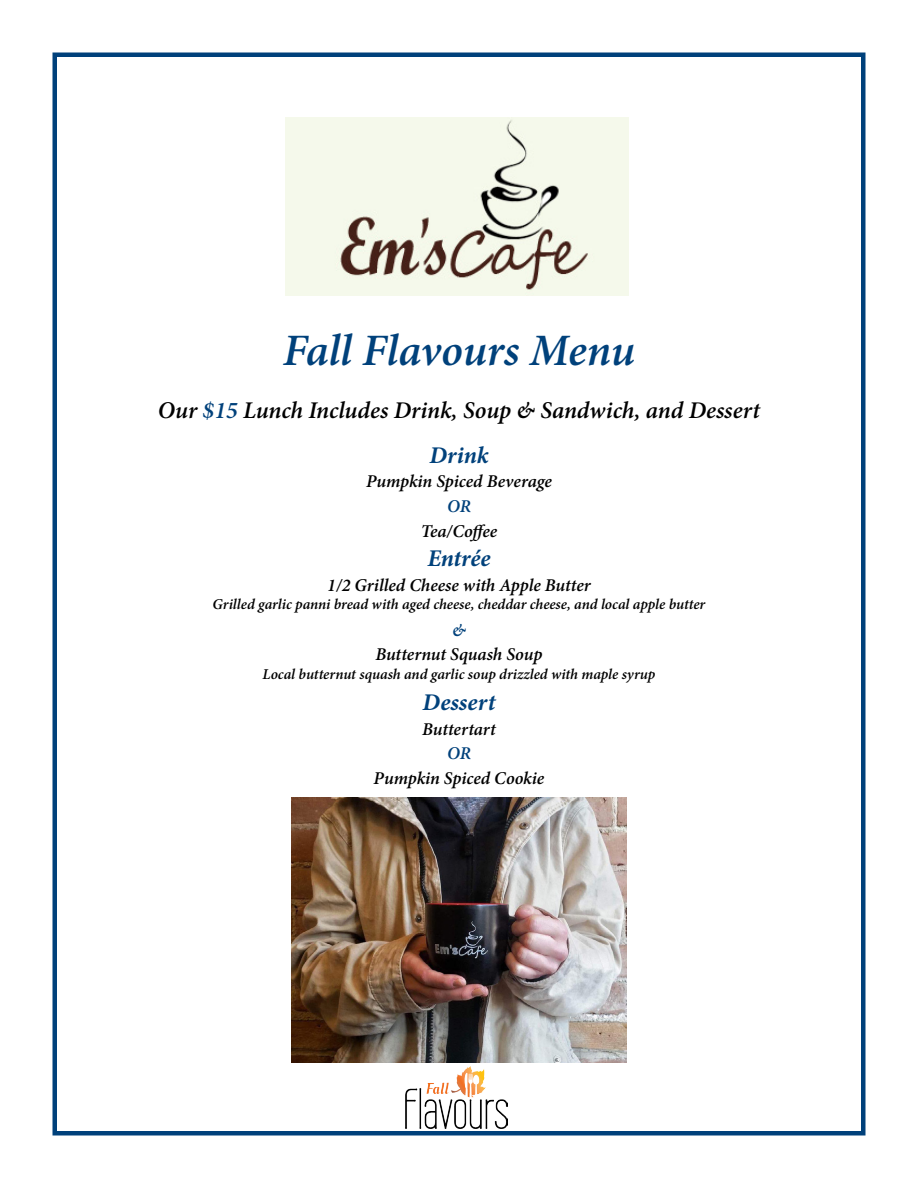
<style>
.page{position:relative;width:918px;height:1188px;background:#fff}
.page>*{position:absolute;margin:0;border:0;box-sizing:border-box;transform-origin:0 0}
.t1{font:italic 600 45px "Minion Pro";letter-spacing:-.005em;color:#00417b}
.t2{font:italic 600 24px/45px "Minion Pro";letter-spacing:-.005em;color:#000;text-align:center}
.t3{font:italic 700 24px "Minion Pro";color:#00417b}
.t4{font:italic 600 18px "Minion Pro";letter-spacing:-.005em;color:#000}
.t5{font:italic 600 18px "Minion Pro";color:#00417b}
.t6{font:italic 600 15px "Minion Pro";letter-spacing:-.005em;color:#000}
.s1{color:#00417b}
.s2{font-weight:700;color:#00417b}
</style>
<div class="page">
<div style="left:52px;top:52px;width:814px;height:1084px;border:4px solid #00417b"></div>
<img style="left:285px;top:117px;width:344px;height:179px">
<img style="left:406px;top:1067px;width:102px;height:61px">
<img style="left:292px;top:797px;width:334px;height:266px">
<h1 class="t1" style="left:283px;top:319px;width:354px">Fall Flavours Menu</h1>
<h2 class="t2" style="left:158px;top:388px;width:604px">Our <span class="s1">$15</span> Lunch Includes Drink, Soup &amp; Sandwich, and Dessert<br><span class="s2">Drink</span></h2>
<p class="t4" style="left:366px;top:469px;width:187px">Pumpkin Spiced Beverage</p>
<p class="t5" style="left:447px;top:493px;width:25px">OR</p>
<p class="t4" style="left:421px;top:518px;width:78px">Tea/Coffee</p>
<h2 class="t3" style="left:427px;top:542px;width:65px">Entrée</h2>
<p class="t4" style="left:327px;top:572px;width:265px">1/2 Grilled Cheese with Apple Butter</p>
<p class="t5" style="left:452px;top:617px;width:15px">&amp;</p>
<p class="t4" style="left:375px;top:642px;width:169px">Butternut Squash Soup</p>
<h2 class="t3" style="left:423px;top:686px;width:74px">Dessert</h2>
<p class="t4" style="left:422px;top:716px;width:75px">Buttertart</p>
<p class="t5" style="left:447px;top:741px;width:25px">OR</p>
<p class="t4" style="left:374px;top:766px;width:172px">Pumpkin Spiced Cookie</p>
<p class="t6" style="left:213px;top:593px;width:494px">Grilled garlic panni bread with aged cheese, cheddar cheese, and local apple butter</p>
<p class="t6" style="left:263px;top:664px;width:394px">Local butternut squash and garlic soup drizzled with maple syrup</p>
</div>
